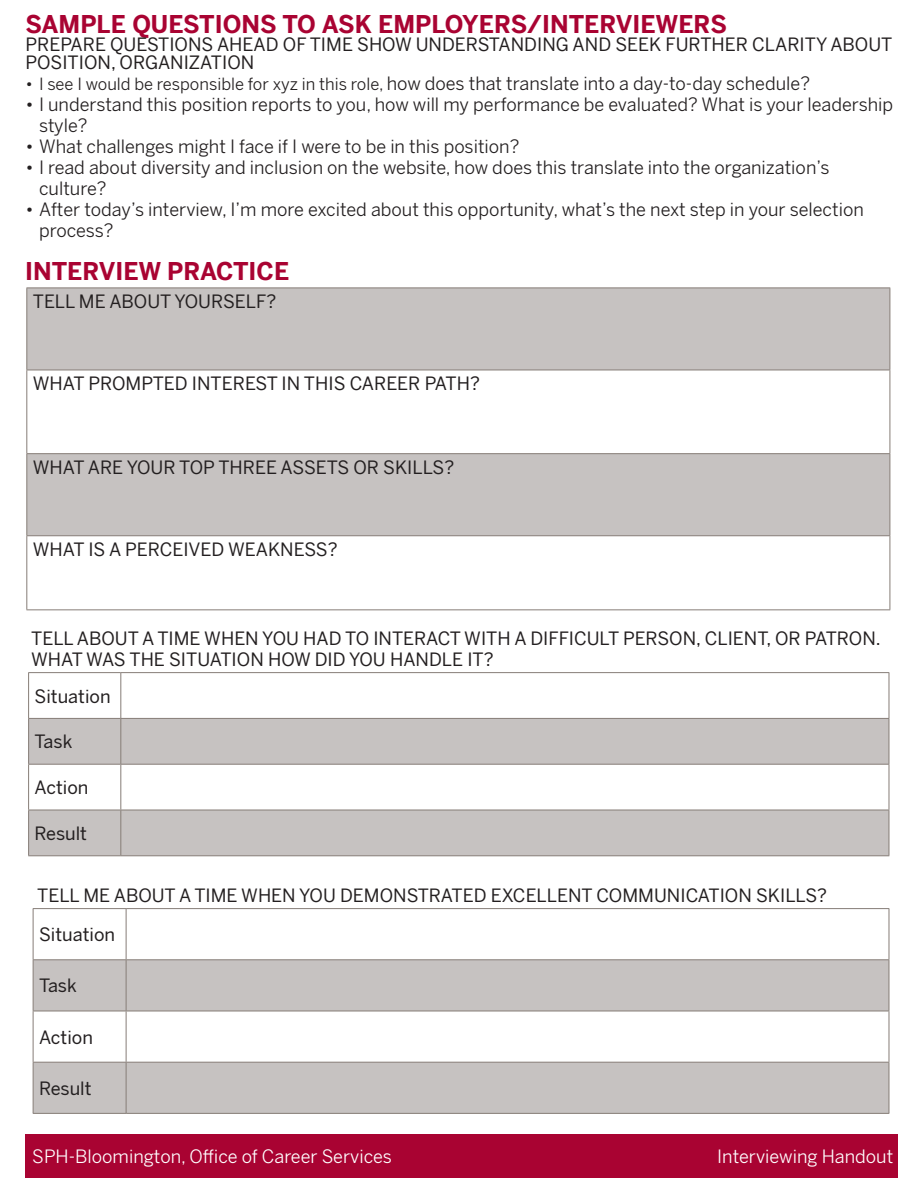
<style>
.page{position:relative;width:918px;height:1188px;background:#fff}
.page>*{position:absolute;margin:0;border:0;box-sizing:border-box;transform-origin:0 0}
.t1{font:700 24px "Benton Sans";color:#a90332}
.t2{font:18px/21.6px "Benton Sans";color:#231f20}
.t3{font:18px/21px "Benton Sans";color:#231f20}
.t4{font:18px "Benton Sans";color:#fff}
.s1{font-size:16.5px}
</style>
<div class="page">
<svg style="left:29px;top:719px;width:860px;height:136px;fill:#c6c2c1"></svg>
<hr style="left:28px;top:672px;width:93px;height:1px;background:#867d77">
<hr style="left:28px;top:673px;width:1px;height:45px;background:#867d77">
<hr style="left:121px;top:672px;width:768px;height:1px;background:#867d77">
<hr style="left:120px;top:673px;width:1px;height:45px;background:#867d77">
<hr style="left:889px;top:673px;width:1px;height:45px;background:#867d77">
<hr style="left:28px;top:718px;width:93px;height:1px;background:#867d77">
<hr style="left:28px;top:719px;width:1px;height:45px;background:#867d77">
<hr style="left:121px;top:718px;width:768px;height:1px;background:#867d77">
<hr style="left:120px;top:719px;width:1px;height:45px;background:#867d77">
<hr style="left:889px;top:719px;width:1px;height:45px;background:#867d77">
<hr style="left:28px;top:764px;width:93px;height:1px;background:#867d77">
<hr style="left:28px;top:765px;width:1px;height:45px;background:#867d77">
<hr style="left:121px;top:764px;width:768px;height:1px;background:#867d77">
<hr style="left:120px;top:765px;width:1px;height:45px;background:#867d77">
<hr style="left:889px;top:765px;width:1px;height:45px;background:#867d77">
<hr style="left:28px;top:810px;width:93px;height:1px;background:#867d77">
<hr style="left:28px;top:810px;width:1px;height:45px;background:#867d77">
<hr style="left:121px;top:810px;width:768px;height:1px;background:#867d77">
<hr style="left:120px;top:810px;width:1px;height:45px;background:#867d77">
<hr style="left:889px;top:810px;width:1px;height:45px;background:#867d77">
<hr style="left:28px;top:855px;width:93px;height:1px;background:#867d77">
<hr style="left:121px;top:855px;width:768px;height:1px;background:#867d77">
<svg style="left:27px;top:289px;width:863px;height:246px;fill:#c6c2c1"></svg>
<hr style="left:26px;top:288px;width:864px;height:1px;background:#867d77">
<hr style="left:26px;top:288px;width:1px;height:82px;background:#867d77">
<hr style="left:890px;top:288px;width:1px;height:82px;background:#867d77">
<hr style="left:26px;top:370px;width:864px;height:1px;background:#867d77">
<hr style="left:26px;top:370px;width:1px;height:83px;background:#867d77">
<hr style="left:890px;top:370px;width:1px;height:83px;background:#867d77">
<hr style="left:26px;top:453px;width:864px;height:1px;background:#867d77">
<hr style="left:26px;top:454px;width:1px;height:81px;background:#867d77">
<hr style="left:890px;top:454px;width:1px;height:81px;background:#867d77">
<hr style="left:26px;top:535px;width:864px;height:1px;background:#867d77">
<hr style="left:26px;top:536px;width:1px;height:73px;background:#867d77">
<hr style="left:890px;top:536px;width:1px;height:73px;background:#867d77">
<hr style="left:26px;top:609px;width:864px;height:1px;background:#867d77">
<svg style="left:34px;top:960px;width:855px;height:153px;fill:#c6c2c1"></svg>
<hr style="left:33px;top:908px;width:93px;height:1px;background:#867d77">
<hr style="left:33px;top:909px;width:1px;height:50px;background:#867d77">
<hr style="left:126px;top:908px;width:763px;height:1px;background:#867d77">
<hr style="left:126px;top:909px;width:1px;height:50px;background:#867d77">
<hr style="left:889px;top:909px;width:1px;height:50px;background:#867d77">
<hr style="left:33px;top:959px;width:93px;height:1px;background:#867d77">
<hr style="left:33px;top:960px;width:1px;height:51px;background:#867d77">
<hr style="left:126px;top:959px;width:763px;height:1px;background:#867d77">
<hr style="left:126px;top:960px;width:1px;height:51px;background:#867d77">
<hr style="left:889px;top:960px;width:1px;height:51px;background:#867d77">
<hr style="left:33px;top:1011px;width:93px;height:1px;background:#867d77">
<hr style="left:33px;top:1011px;width:1px;height:51px;background:#867d77">
<hr style="left:126px;top:1011px;width:763px;height:1px;background:#867d77">
<hr style="left:126px;top:1011px;width:1px;height:51px;background:#867d77">
<hr style="left:889px;top:1011px;width:1px;height:51px;background:#867d77">
<hr style="left:33px;top:1062px;width:93px;height:1px;background:#867d77">
<hr style="left:33px;top:1063px;width:1px;height:50px;background:#867d77">
<hr style="left:126px;top:1062px;width:763px;height:1px;background:#867d77">
<hr style="left:126px;top:1063px;width:1px;height:50px;background:#867d77">
<hr style="left:889px;top:1063px;width:1px;height:50px;background:#867d77">
<hr style="left:33px;top:1113px;width:93px;height:1px;background:#867d77">
<hr style="left:126px;top:1113px;width:763px;height:1px;background:#867d77">
<div style="left:26px;top:1134px;width:872px;height:43px;background:#a90332"></div>
<p class="t1" style="left:26px;top:9px;width:703px">SAMPLE QUESTIONS TO ASK EMPLOYERS/INTERVIEWERS</p>
<p class="t2" style="left:26px;top:36px;width:868px;line-height:18px">PREPARE QUESTIONS AHEAD OF TIME SHOW UNDERSTANDING AND SEEK FURTHER CLARITY ABOUT<br>POSITION, ORGANIZATION</p>
<p class="t3" style="left:26px;top:73px;width:786px"><span class="s1">• I see I would be responsible for xyz in this role,</span> how does that translate into a day-to-day schedule?</p>
<p class="t3" style="left:39px;top:94px;width:856px;text-indent:-14px">• I understand this position reports to you, how will my performance be evaluated? What is your leadership style?</p>
<p class="t3" style="left:26px;top:136px;width:495px">• What challenges might I face if I were to be in this position?</p>
<p class="t3" style="left:39px;top:157px;width:792px;text-indent:-14px">• I read about diversity and inclusion on the website, how does this translate into the organization’s culture?</p>
<p class="t3" style="left:39px;top:199px;width:826px;text-indent:-14px">• After today’s interview, I’m more excited about this opportunity, what’s the next step in your selection process?</p>
<p class="t1" style="left:25px;top:256px;width:266px">INTERVIEW PRACTICE</p>
<p class="t2" style="left:33px;top:291px;width:245px">TELL ME ABOUT YOURSELF?</p>
<p class="t2" style="left:33px;top:373px;width:449px">WHAT PROMPTED INTEREST IN THIS CAREER PATH?</p>
<p class="t2" style="left:33px;top:457px;width:423px">WHAT ARE YOUR TOP THREE ASSETS OR SKILLS?</p>
<p class="t2" style="left:33px;top:539px;width:306px">WHAT IS A PERCEIVED WEAKNESS?</p>
<p class="t2" style="left:31px;top:627px;width:851px">TELL ABOUT A TIME WHEN YOU HAD TO INTERACT WITH A DIFFICULT PERSON, CLIENT, OR PATRON.<br>WHAT WAS THE SITUATION HOW DID YOU HANDLE IT?</p>
<p class="t2" style="left:35px;top:685px;width:78px">Situation</p>
<p class="t2" style="left:35px;top:731px;width:39px">Task</p>
<p class="t2" style="left:35px;top:777px;width:55px">Action</p>
<p class="t2" style="left:35px;top:823px;width:54px">Result</p>
<p class="t2" style="left:37px;top:885px;width:791px">TELL ME ABOUT A TIME WHEN YOU DEMONSTRATED EXCELLENT COMMUNICATION SKILLS?</p>
<p class="t2" style="left:39px;top:924px;width:78px">Situation</p>
<p class="t2" style="left:39px;top:975px;width:39px">Task</p>
<p class="t2" style="left:39px;top:1026px;width:55px">Action</p>
<p class="t2" style="left:39px;top:1078px;width:54px">Result</p>
<p class="t4" style="left:32px;top:1145px;width:361px">SPH-Bloomington, Office of Career Services</p>
<p class="t4" style="left:717px;top:1145px;width:178px">Interviewing Handout</p>
</div>
